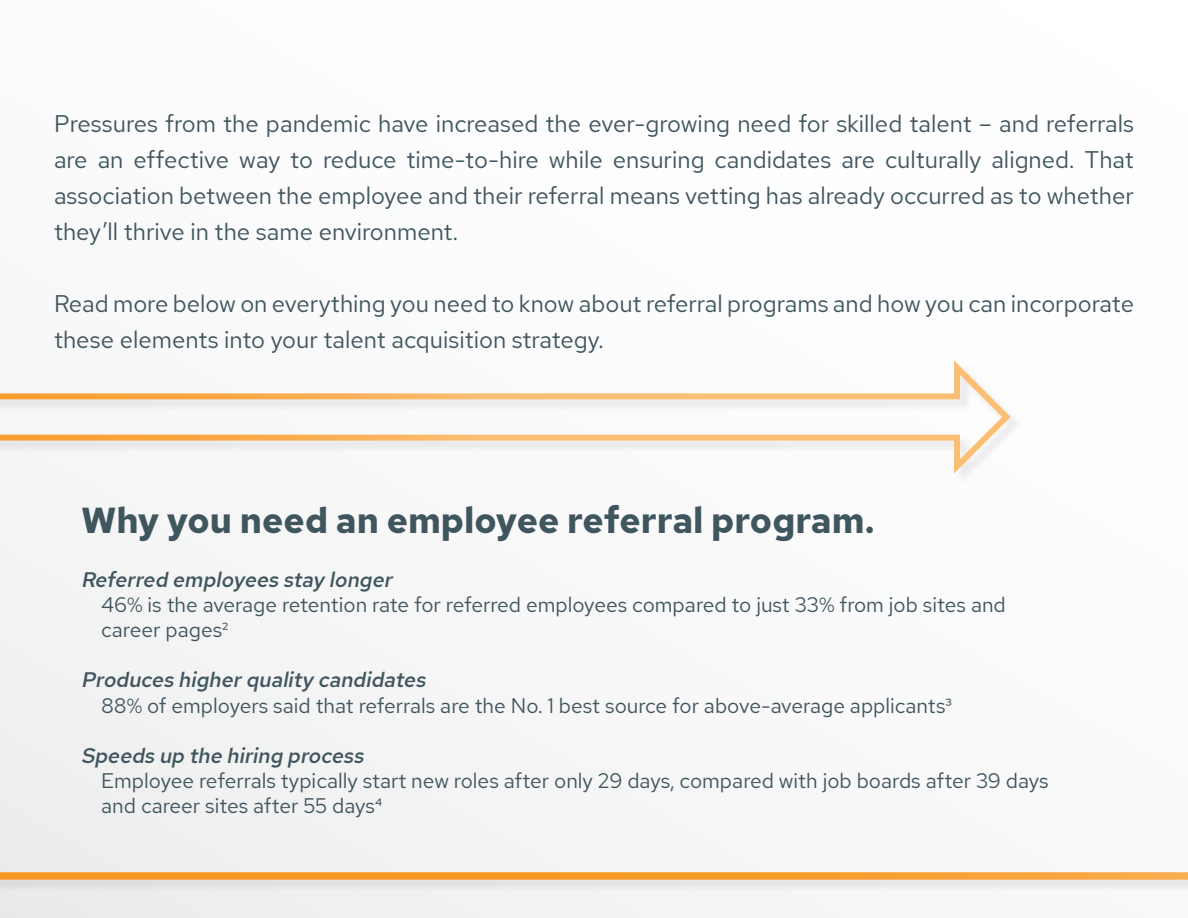
<style>
.page{position:relative;width:1188px;height:918px;background:#fbfbfb}
.page>*{position:absolute;margin:0;border:0;box-sizing:border-box;transform-origin:0 0}
.t1{font:700 36px "Red Hat Text";color:#40565f}
.t2{font:24px/36px "Red Hat Text";color:#40565f;text-align:justify}
.t3{font:21px/25.2px "Red Hat Text";color:#40565f}
.t4{font:italic 500 21px "Red Hat Text";color:#40565f}
</style>
<div class="page">
<svg style="left:0;top:817px;width:1188px;height:101px"></svg>
<svg style="left:0;top:360px;width:1015px;height:117px"></svg>
<p class="t2" style="left:54px;top:106px;width:1081px">Pressures from the pandemic have increased the ever-growing need for skilled talent – and referrals are an effective way to reduce time-to-hire while ensuring candidates are culturally aligned. That association between the employee and their referral means vetting has already occurred as to whether they’ll thrive in the same environment.</p>
<p class="t2" style="left:54px;top:286px;width:1082px">Read more below on everything you need to know about referral programs and how you can incorporate these elements into your talent acquisition strategy.</p>
<h1 class="t1" style="left:81px;top:496px;width:795px">Why you need an employee referral program.</h1>
<p class="t4" style="left:81px;top:565px;width:317px">Referred employees stay longer</p>
<p class="t3" style="left:101px;top:591px;width:906px">46% is the average retention rate for referred employees compared to just 33% from job sites and career pages²</p>
<p class="t4" style="left:81px;top:666px;width:351px">Produces higherquality candidates</p>
<p class="t3" style="left:101px;top:692px;width:852px">88% of employers said that referrals are the No. 1 best source for above-average applicants³</p>
<p class="t4" style="left:81px;top:742px;width:289px">Speeds up the hiring process</p>
<p class="t3" style="left:101px;top:768px;width:949px">Employee referrals typically start new roles after only 29 days, compared with job boards after 39 days and career sites after 55 days⁴</p>
</div>
